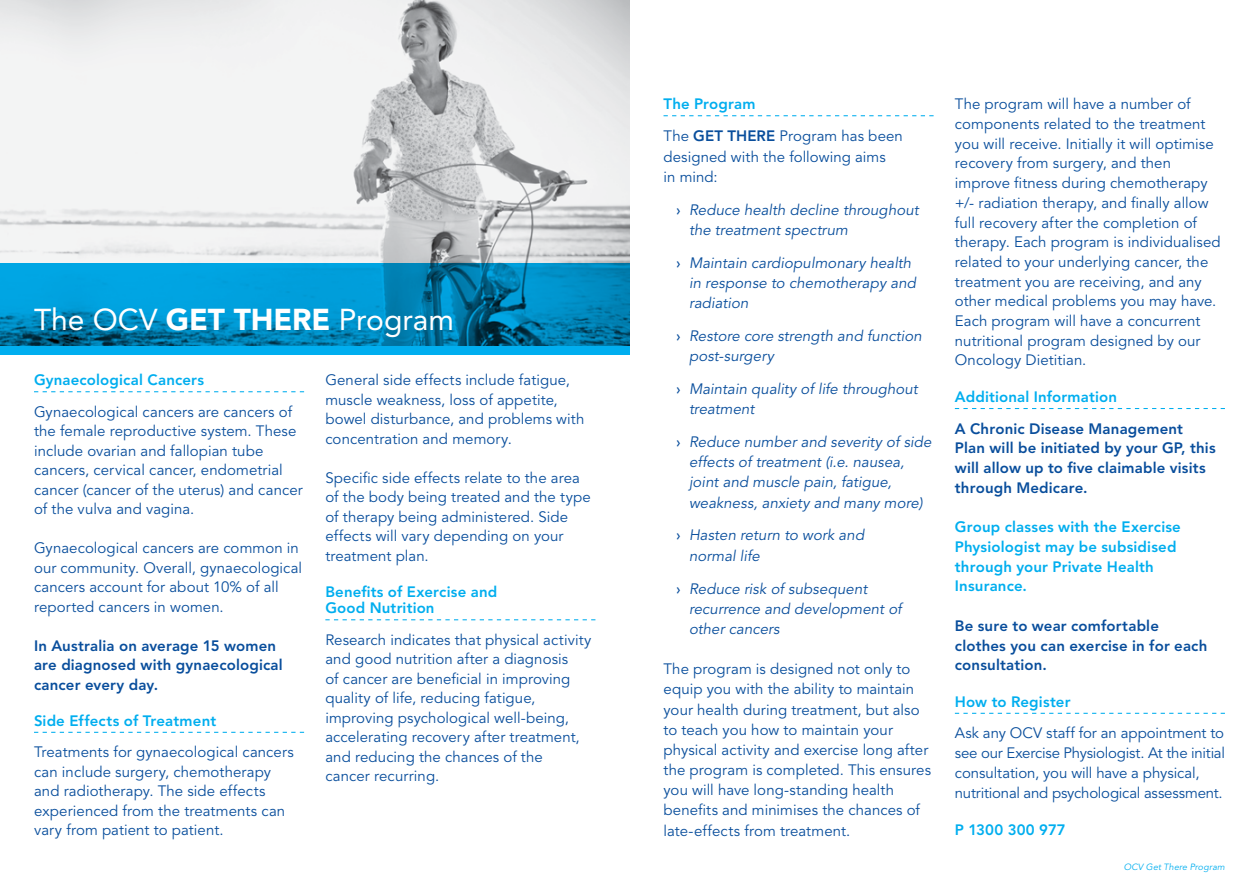
<style>
.page{position:relative;width:1259px;height:893px;background:#fff}
.page>*{position:absolute;margin:0;border:0;box-sizing:border-box;transform-origin:0 0}
.t1{font:30px "Avenir";color:#fff}
.t2{font:15px/19.5px "Avenir";letter-spacing:.005em;color:#094e9c}
.t3{font:italic 15px/20.1px "Avenir";letter-spacing:.005em;color:#094e9c}
.t4{font:800 15px/19.6px "Avenir";letter-spacing:.01em;color:#094e9c}
.t5{font:800 15px/19.6px "Avenir";letter-spacing:.01em;color:#00aeef}
.t6{font:italic 9px "Avenir";letter-spacing:.02em;color:#00aeef}
.s1{font-weight:900}
.s2{font-weight:800;color:#00aeef}
.s3{font-weight:800}
.s4{font-weight:500;font-style:normal}
</style>
<div class="page">
<img style="left:0;top:0;width:629px;height:263px">
<svg style="left:663px;top:115px;width:270px;height:1px"></svg>
<svg style="left:955px;top:408px;width:270px;height:1px"></svg>
<svg style="left:955px;top:713px;width:270px;height:1px"></svg>
<svg style="left:34px;top:391px;width:270px;height:1px"></svg>
<svg style="left:34px;top:732px;width:270px;height:1px"></svg>
<svg style="left:325px;top:619px;width:270px;height:1px"></svg>
<svg style="left:0;top:263px;width:629px;height:92px;background:#008dc3"></svg>
<h1 class="t1" style="left:34px;top:302px;width:421px">The OCV <span class="s1">GET THERE</span> Program</h1>
<p class="t5" style="left:34px;top:370px;width:172px">Gynaecological Cancers</p>
<p class="t2" style="left:34px;top:402px;width:270px">Gynaecological cancers are cancers of the female reproductive system. These include ovarian and fallopian tube cancers, cervical cancer, endometrial cancer (cancer of the uterus) and cancer of the vulva and vagina.</p>
<p class="t2" style="left:34px;top:539px;width:270px">Gynaecological cancers are common in our community. Overall, gynaecological cancers account for about 10% of all reported cancers in women.</p>
<p class="t4" style="left:34px;top:636px;width:250px">In Australia on average 15 women are diagnosed with gynaecological cancer every day.</p>
<p class="t5" style="left:34px;top:711px;width:184px">Side Effects of Treatment</p>
<p class="t2" style="left:34px;top:743px;width:261px">Treatments for gynaecological cancers can include surgery, chemotherapy and radiotherapy. The side effects experienced from the treatments can vary from patient to patient.</p>
<p class="t2" style="left:325px;top:371px;width:260px">General side effects include fatigue, muscle weakness, loss of appetite, bowel disturbance, and problems with concentration and memory.</p>
<p class="t2" style="left:325px;top:468px;width:267px">Specific side effects relate to the area of the body being treated and the type of therapy being administered. Side effects will vary depending on your treatment plan.</p>
<p class="t5" style="left:325px;top:583px;width:173px;line-height:16.5px">Benefits of Exercise and<br>Good Nutrition</p>
<p class="t2" style="left:325px;top:630px;width:268px">Research indicates that physical activity and good nutrition after a diagnosis<br>of cancer are beneficial in improving quality of life, reducing fatigue, improving psychological well-being, accelerating recovery after treatment, and reducing the chances of the<br>cancer recurring.</p>
<p class="t2" style="left:663px;top:88px;width:241px;line-height:32.2px"><span class="s2">The Program<br></span>The <span class="s3">GET THERE</span> Program has been</p>
<p class="t2" style="left:663px;top:147px;width:224px;line-height:20.1px">designed with the following aims in mind:</p>
<p class="t3" style="left:689px;top:200px;width:231px;text-indent:-13px"><span class="s4">›</span> Reduce health decline throughout the treatment spectrum</p>
<p class="t3" style="left:689px;top:253px;width:228px;text-indent:-13px"><span class="s4">›</span> Maintain cardiopulmonary health in response to chemotherapy and radiation</p>
<p class="t3" style="left:689px;top:326px;width:234px;text-indent:-13px"><span class="s4">›</span> Restore core strength and function post-surgery</p>
<p class="t3" style="left:689px;top:379px;width:230px;text-indent:-13px"><span class="s4">›</span> Maintain quality of life throughout treatment</p>
<p class="t3" style="left:689px;top:432px;width:244px;text-indent:-13px"><span class="s4">›</span> Reduce number and severity of side effects of treatment (i.e. nausea, joint and muscle pain, fatigue, weakness, anxiety and many more)</p>
<p class="t3" style="left:689px;top:526px;width:177px;text-indent:-13px"><span class="s4">›</span> Hasten return to work and normal life</p>
<p class="t3" style="left:689px;top:579px;width:214px;text-indent:-13px"><span class="s4">›</span> Reduce risk of subsequent recurrence and development of other cancers</p>
<p class="t2" style="left:663px;top:659px;width:269px;line-height:20.1px">The program is designed not only to equip you with the ability to maintain your health during treatment, but also to teach you how to maintain your physical activity and exercise long after the program is completed. This ensures you will have long-standing health benefits and minimises the chances of late-effects from treatment.</p>
<p class="t2" style="left:955px;top:95px;width:267px">The program will have a number of components related to the treatment you will receive. Initially it will optimise recovery from surgery, and then improve fitness during chemotherapy +/- radiation therapy, and finally allow full recovery after the completion of therapy. Each program is individualised related to your underlying cancer, the treatment you are receiving, and any other medical problems you may have.<br>Each program will have a concurrent nutritional program designed by our Oncology Dietitian.</p>
<p class="t5" style="left:955px;top:387px;width:164px">Additional Information</p>
<p class="t4" style="left:955px;top:419px;width:262px">A Chronic Disease Management<br>Plan will be initiated by your GP, this will allow up to five claimable visits through Medicare.</p>
<p class="t5" style="left:955px;top:517px;width:227px">Group classes with the Exercise<br>Physiologist may be subsidised through your Private Health<br>Insurance.</p>
<p class="t4" style="left:955px;top:616px;width:254px">Be sure to wear comfortable clothes you can exercise in for each consultation.</p>
<p class="t5" style="left:955px;top:692px;width:117px">How to Register</p>
<p class="t2" style="left:955px;top:724px;width:272px">Ask any OCV staff for an appointment to see our Exercise Physiologist. At the initial consultation, you will have a physical, nutritional and psychological assessment.</p>
<p class="t5" style="left:955px;top:820px;width:112px">P 1300 300 977</p>
<p class="t6" style="left:1123px;top:861px;width:103px">OCV Get There Program</p>
</div>
